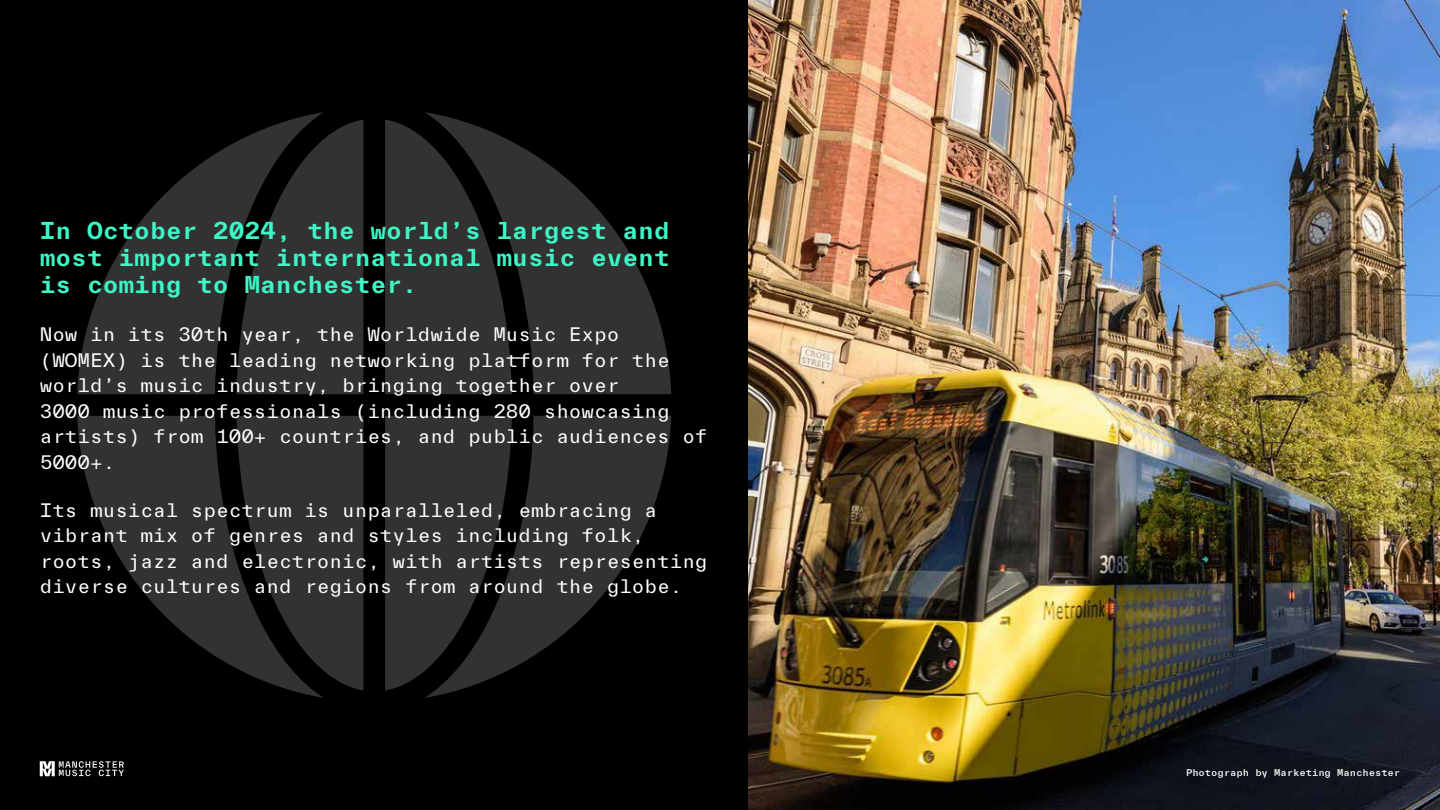
<style>
.page{position:relative;width:1440px;height:810px;background:#000}
.page>*{position:absolute;margin:0;border:0;box-sizing:border-box;transform-origin:0 0}
.t1{font:700 22.5px/27px "TWK Everett Mono";color:#3df7c7;text-align:justify}
.t2{font:18px/25.5px "TWK Everett Mono";color:#fff}
.t3{font:500 9px "TWK Everett Mono";color:#fff}
</style>
<div class="page">
<svg style="left:77px;top:416px;width:247px;height:282px;fill:#323232"></svg>
<svg style="left:425px;top:112px;width:246px;height:282px;fill:#323232"></svg>
<svg style="left:425px;top:416px;width:246px;height:282px;fill:#323232"></svg>
<svg style="left:77px;top:112px;width:247px;height:282px;fill:#323232"></svg>
<svg style="left:237px;top:416px;width:126px;height:274px;background:#2a2a2a"></svg>
<svg style="left:385px;top:120px;width:127px;height:274px;background:#2a2a2a"></svg>
<svg style="left:237px;top:120px;width:126px;height:274px;background:#2a2a2a"></svg>
<svg style="left:385px;top:416px;width:127px;height:274px;background:#2a2a2a"></svg>
<img style="left:748px;top:0;width:692px;height:810px">
<svg style="left:40px;top:761px;width:84px;height:15px"></svg>
<p class="t1" style="left:40px;top:217px;width:632px">In October 2024, the world’s largest and most important international music event is coming to Manchester.</p>
<p class="t2" style="left:40px;top:322px;width:669px">Now in its 30th year, the Worldwide Music Expo (WOMEX) is the leading networking platform for the world’s music industry, bringing together over<br>3000 music professionals (including 280 showcasing artists) from 100+ countries, and public audiences of 5000+.</p>
<p class="t2" style="left:40px;top:497px;width:669px">Its musical spectrum is unparalleled, embracing a vibrant mix of genres and styles including folk, roots, jazz and electronic, with artists representing diverse cultures and regions from around the globe.</p>
<p class="t3" style="left:1186px;top:767px;width:216px">Photograph by Marketing Manchester</p>
</div>
